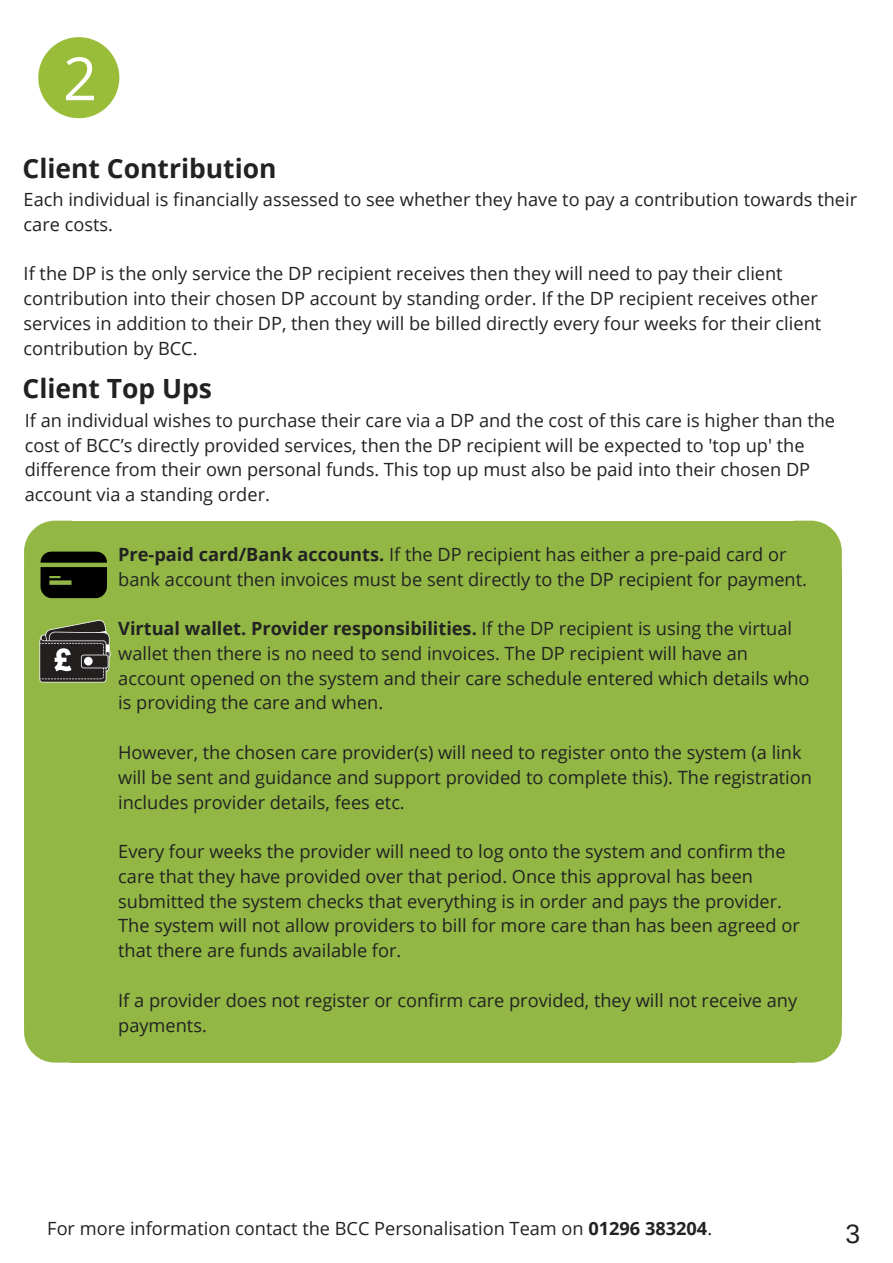
<style>
.page{position:relative;width:893px;height:1263px;background:#fff}
.page>*{position:absolute;margin:0;border:0;box-sizing:border-box;transform-origin:0 0}
.t1{font:59.55px "Open Sans";color:#fff}
.t2{font:700 26.55px "Open Sans";color:#222}
.t3{font:26.55px "Arimo";color:#222}
.t4{font:18.15px/24.8px "Open Sans";color:#222}
.s1{font-weight:700}
</style>
<div class="page">
<svg style="left:38px;top:37px;width:81px;height:81px"></svg>
<svg style="left:796px;top:521px;width:46px;height:49px"></svg>
<div style="left:794px;top:570px;width:48px;height:449px;background:#92b745"></div>
<div style="left:70px;top:570px;width:726px;height:449px;background:#92b745"></div>
<div style="left:70px;top:521px;width:726px;height:51px;background:#92b745"></div>
<div style="left:24px;top:570px;width:48px;height:449px;background:#92b745"></div>
<div style="left:70px;top:1018px;width:726px;height:44px;background:#92b745"></div>
<svg style="left:24px;top:1019px;width:46px;height:43px"></svg>
<svg style="left:796px;top:1019px;width:46px;height:43px"></svg>
<svg style="left:24px;top:521px;width:83px;height:77px"></svg>
<svg style="left:39px;top:620px;width:72px;height:62px"></svg>
<h1 class="t1" style="left:63px;top:37px;width:36px">2</h1>
<h2 class="t2" style="left:23px;top:150px;width:256px">Client Contribution</h2>
<p class="t4" style="left:24px;top:187px;width:835px">Each individual is financially assessed to see whether they have to pay a contribution towards their care costs.</p>
<p class="t4" style="left:24px;top:261px;width:799px">If the DP is the only service the DP recipient receives then they will need to pay their client contribution into their chosen DP account by standing order. If the DP recipient receives other services in addition to their DP, then they will be billed directly every four weeks for their client contribution by BCC.</p>
<h2 class="t2" style="left:23px;top:369px;width:191px">Client Top Ups</h2>
<p class="t4" style="left:25px;top:407px;width:812px">If an individual wishes to purchase their care via a DP and the cost of this care is higher than the cost of BCC’s directly provided services, then the DP recipient will be expected to 'top up' the difference from their own personal funds. This top up must also be paid into their chosen DP account via a standing order.</p>
<p class="t4" style="left:118px;top:541px;width:690px"><span class="s1">Pre-paid card/Bank accounts.</span> If the DP recipient has either a pre-paid card or bank account then invoices must be sent directly to the DP recipient for payment.</p>
<p class="t4" style="left:118px;top:616px;width:693px"><span class="s1">Virtual wallet. Provider responsibilities.</span> If the DP recipient is using the virtual wallet then there is no need to send invoices. The DP recipient will have an account opened on the system and their care schedule entered which details who is providing the care and when.</p>
<p class="t4" style="left:118px;top:739px;width:695px">However, the chosen care provider(s) will need to register onto the system (a link will be sent and guidance and support provided to complete this). The registration includes provider details, fees etc.</p>
<p class="t4" style="left:118px;top:839px;width:683px">Every four weeks the provider will need to log onto the system and confirm the care that they have provided over that period. Once this approval has been submitted the system checks that everything is in order and pays the provider.<br>The system will not allow providers to bill for more care than has been agreed or that there are funds available for.</p>
<p class="t4" style="left:118px;top:987px;width:680px">If a provider does not register or confirm care provided, they will not receive any payments.</p>
<p class="t4" style="left:47px;top:1216px;width:666px">For more information contact the BCC Personalisation Team on <span class="s1">01296 383204</span>.</p>
<h2 class="t3" style="left:846px;top:1219px;width:16px">3</h2>
</div>
